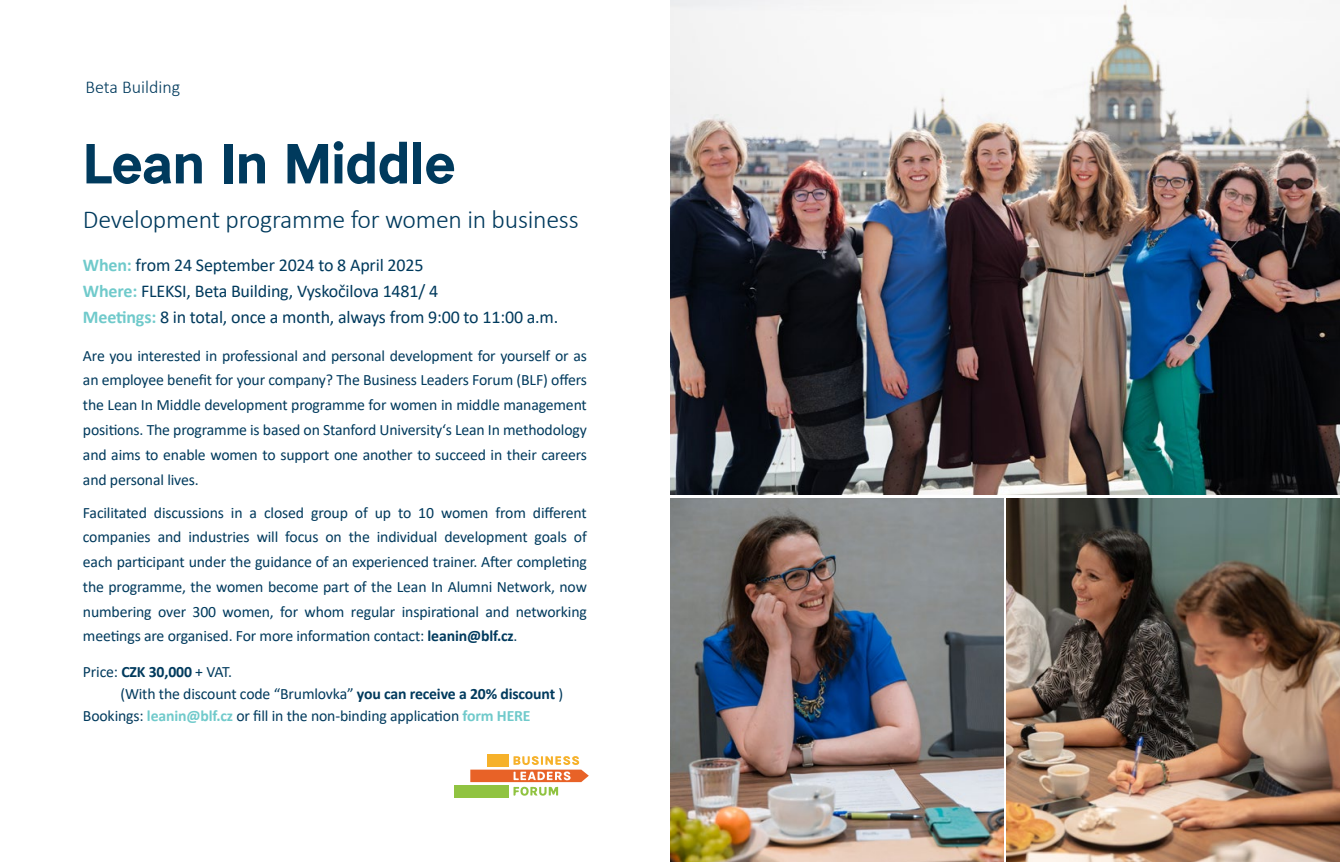
<style>
.page{position:relative;width:1340px;height:862px;background:#fff}
.page>*{position:absolute;margin:0;border:0;box-sizing:border-box;transform-origin:0 0}
.t1{font:700 56.25px "Urban Grotesk Re Bo";letter-spacing:-.01em;color:#003a5d}
.t2{font:300 25.88px "Calibri";letter-spacing:-.01em;color:#003a5d}
.t3{font:18px/26.3px "Calibri";letter-spacing:-.01em;color:#003a5d}
.t4{font:300 18px "Calibri";color:#003a5d}
.t5{font:15.75px/24.8px "Calibri";letter-spacing:-.01em;color:#003a5d;text-align:justify}
.s1{font-weight:700;color:#70cacb}
.s2{font-weight:700}
</style>
<div class="page">
<img style="left:670px;top:0;width:669px;height:494px">
<img style="left:1006px;top:498px;width:333px;height:363px">
<img style="left:670px;top:498px;width:333px;height:363px">
<div style="left:454px;top:784px;width:54px;height:12px;background:#90c341"></div>
<div style="left:487px;top:754px;width:21px;height:12px;background:#f6b12a"></div>
<svg style="left:470px;top:755px;width:119px;height:40px"></svg>
<p class="t4" style="left:85px;top:76px;width:96px">Beta Building</p>
<h1 class="t1" style="left:83px;top:128px;width:374px">Lean In Middle</h1>
<h2 class="t2" style="left:83px;top:203px;width:497px">Development programme for women in business</h2>
<p class="t3" style="left:83px;top:251px;width:477px"><span class="s1">When:</span> from 24 September 2024 to 8 April 2025<br><span class="s1">Where:</span> FLEKSI, Beta Building, Vyskočilova 1481/ 4<br><span class="s1">Meetings:</span> 8 in total, once a month, always from 9:00 to 11:00 a.m.</p>
<p class="t5" style="left:83px;top:342px;width:505px">Are you interested in professional and personal development for yourself or as an employee benefit for your company? The Business Leaders Forum (BLF) offers the Lean In Middle development programme for women in middle management positions. The programme is based on Stanford University‘s Lean In methodology and aims to enable women to support one another to succeed in their careers and personal lives.</p>
<p class="t5" style="left:83px;top:499px;width:505px">Facilitated discussions in a closed group of up to 10 women from different companies and industries will focus on the individual development goals of each participant under the guidance of an experienced trainer. After completing the programme, the women become part of the Lean In Alumni Network, now numbering over 300 women, for whom regular inspirational and networking meetings are organised. For more information contact: <span class="s2">leanin@blf.cz</span>.</p>
<p class="t5" style="left:83px;top:658px;width:151px">Price: <span class="s2">CZK 30,000</span> + VAT.</p>
<p class="t5" style="left:120px;top:681px;width:444px">(With the discount code “Brumlovka” <span class="s2">you can receive a 20% discount</span> )</p>
<p class="t5" style="left:83px;top:702px;width:449px">Bookings: <span class="s1">leanin@blf.cz</span> or fill in the non-binding application <span class="s1">form HERE</span></p>
</div>
